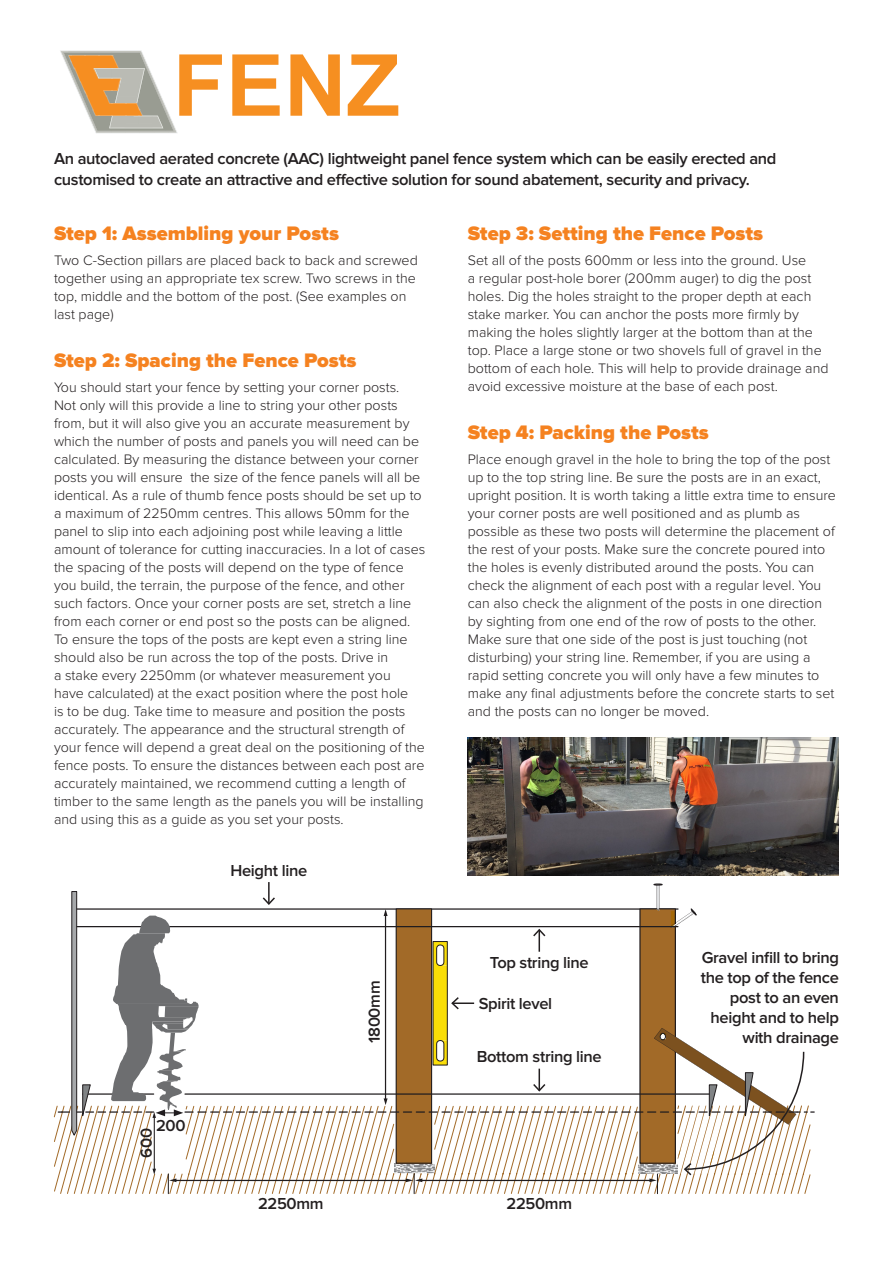
<style>
.page{position:relative;width:893px;height:1263px;background:#fff}
.page>*{position:absolute;margin:0;border:0;box-sizing:border-box;transform-origin:0 0}
.t1{font:700 85.5px "Arial";color:#f68f21}
.t2{font:900 20.25px "Proxima Nova";color:#f58220}
.t3{font:600 16.5px/19.8px "Proxima Nova";letter-spacing:-.02em;color:#231f20}
.t4{font:300 14.25px/18px "Proxima Nova";color:#231f20}
</style>
<div class="page">
<img style="left:468px;top:737px;width:371px;height:139px">
<hr style="left:268px;top:882px;width:2px;height:22px;background:#231f20">
<svg style="left:58px;top:884px;width:756px;height:310px"></svg>
<svg style="left:60px;top:50px;width:117px;height:84px"></svg>
<h1 class="t1" style="left:173px;top:25px;width:229px">FENZ</h1>
<p class="t3" style="left:54px;top:148px;width:724px;line-height:21px">An autoclaved aerated concrete (AAC) lightweight panel fence system which can be easily erected and customised to create an attractive and effective solution for sound abatement, security and privacy.</p>
<p class="t2" style="left:54px;top:222px;width:286px">Step 1: Assembling your Posts</p>
<p class="t4" style="left:54px;top:251px;width:365px">Two C-Section pillars are placed back to back and screwed together using an appropriate tex screw. Two screws in the top, middle and the bottom of the post. (See examples on last page)</p>
<p class="t2" style="left:54px;top:349px;width:304px">Step 2: Spacing the Fence Posts</p>
<p class="t4" style="left:54px;top:378px;width:373px">You should start your fence by setting your corner posts.<br>Not only will this provide a line to string your other posts from, but it will also give you an accurate measurement by which the number of posts and panels you will need can be calculated. By measuring the distance between your corner posts you will ensure the size of the fence panels will all be identical. As a rule of thumb fence posts should be set up to a maximum of 2250mm centres. This allows 50mm for the panel to slip into each adjoining post while leaving a little amount of tolerance for cutting inaccuracies. In a lot of cases the spacing of the posts will depend on the type of fence you build, the terrain, the purpose of the fence, and other such factors. Once your corner posts are set, stretch a line from each corner or end post so the posts can be aligned.<br>To ensure the tops of the posts are kept even a string line should also be run across the top of the posts. Drive in<br>a stake every 2250mm (or whatever measurement you<br>have calculated) at the exact position where the post hole<br>is to be dug. Take time to measure and position the posts accurately. The appearance and the structural strength of your fence will depend a great deal on the positioning of the fence posts. To ensure the distances between each post are accurately maintained, we recommend cutting a length of timber to the same length as the panels you will be installing and using this as a guide as you set your posts.</p>
<p class="t3" style="left:230px;top:861px;width:78px">Height line</p>
<p class="t3" style="left:156px;top:1116px;width:31px">200</p>
<p class="t3" style="left:137px;top:1158px;width:31px;rotate:-90deg">600</p>
<p class="t3" style="left:365px;top:1043px;width:64px;rotate:-90deg">1800mm</p>
<p class="t2" style="left:468px;top:222px;width:297px">Step 3: Setting the Fence Posts</p>
<p class="t4" style="left:468px;top:251px;width:362px">Set all of the posts 600mm or less into the ground. Use<br>a regular post-hole borer (200mm auger) to dig the post holes. Dig the holes straight to the proper depth at each stake marker. You can anchor the posts more firmly by making the holes slightly larger at the bottom than at the top. Place a large stone or two shovels full of gravel in the bottom of each hole. This will help to provide drainage and avoid excessive moisture at the base of each post.</p>
<p class="t2" style="left:468px;top:421px;width:242px">Step 4: Packing the Posts</p>
<p class="t4" style="left:468px;top:450px;width:370px">Place enough gravel in the hole to bring the top of the post up to the top string line. Be sure the posts are in an exact, upright position. It is worth taking a little extra time to ensure your corner posts are well positioned and as plumb as possible as these two posts will determine the placement of the rest of your posts. Make sure the concrete poured into the holes is evenly distributed around the posts. You can check the alignment of each post with a regular level. You can also check the alignment of the posts in one direction by sighting from one end of the row of posts to the other.<br>Make sure that one side of the post is just touching (not disturbing) your string line. Remember, if you are using a rapid setting concrete you will only have a few minutes to make any final adjustments before the concrete starts to set and the posts can no longer be moved.</p>
<p class="t3" style="left:490px;top:953px;width:100px">Top string line</p>
<p class="t3" style="left:479px;top:993px;width:75px">Spirit level</p>
<p class="t3" style="left:477px;top:1047px;width:126px">Bottom string line</p>
<p class="t3" style="left:701px;top:948px;width:140px;text-align:right">Gravel infill to bring the top of the fence post to an even height and to help with drainage</p>
<p class="t3" style="left:258px;top:1194px;width:67px">2250mm</p>
<p class="t3" style="left:506px;top:1194px;width:67px">2250mm</p>
</div>
